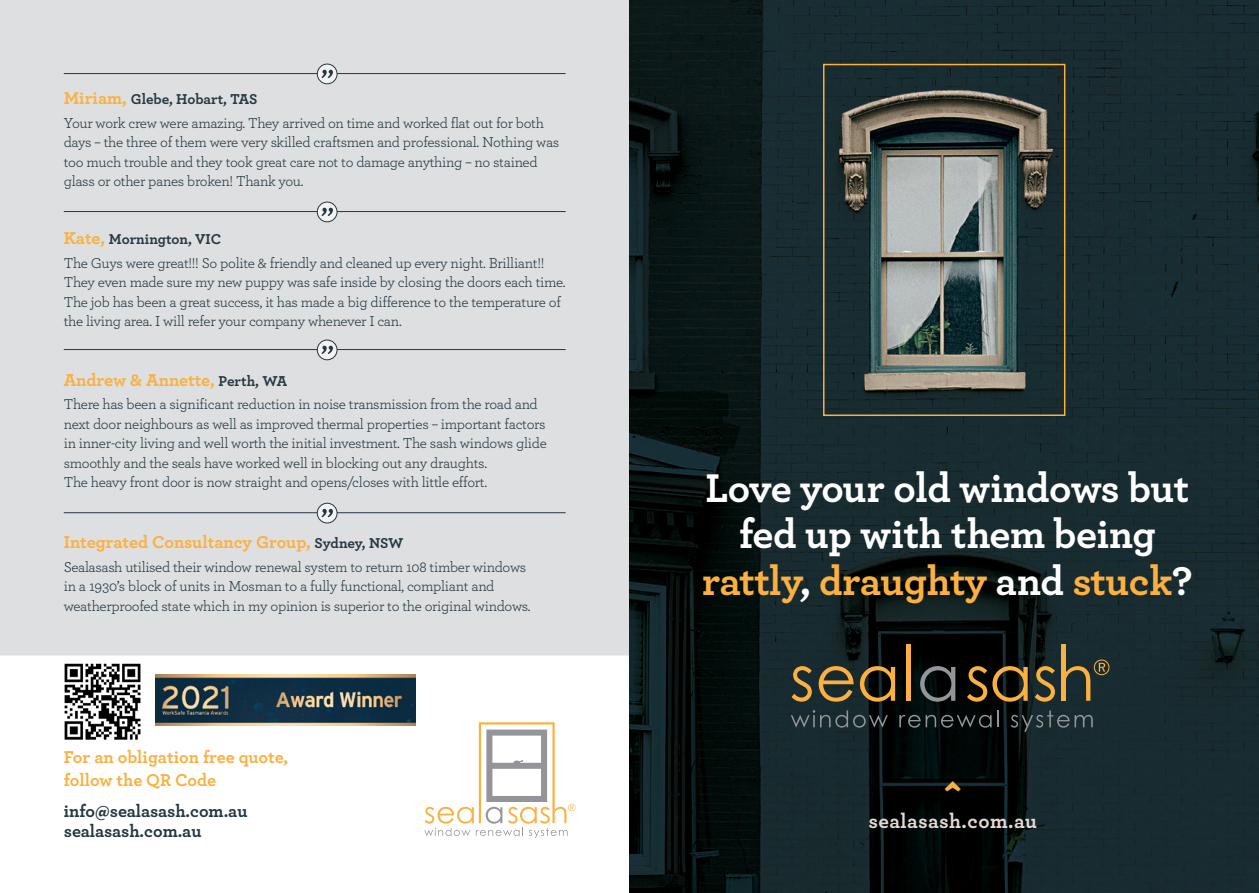
<style>
.page{position:relative;width:1259px;height:893px;background:#fff}
.page>*{position:absolute;margin:0;border:0;box-sizing:border-box;transform-origin:0 0}
.t1{font:700 45px "Archer";color:#fbb040}
.t2{font:700 42px/46.5px "Archer";letter-spacing:-.01em;color:#fff;text-align:center}
.t3{font:700 21px "Archer";letter-spacing:.02em;color:#e4d9d4}
.t4{font:700 18px/22.5px "Archer";color:#fbb040}
.t5{font:700 18px/20.7px "Archer";letter-spacing:-.005em;color:#243842}
.t6{font:15px/19.5px "Archer";letter-spacing:-.02em;color:#243842}
.s1{font-weight:700;font-size:18px;color:#fbb040}
.s2{font-weight:700}
.s3{font-size:15px;color:#243842}
.s4{color:#fbb040}
</style>
<div class="page">
<div style="left:0;top:0;width:629px;height:655px;background:#dedfe0"></div>
<img style="left:629px;top:0;width:630px;height:893px">
<svg style="left:791px;top:666px;width:21px;height:36px"></svg>
<svg style="left:818px;top:666px;width:35px;height:36px"></svg>
<svg style="left:860px;top:666px;width:35px;height:36px"></svg>
<svg style="left:920px;top:666px;width:35px;height:36px"></svg>
<svg style="left:967px;top:666px;width:60px;height:36px;background:#57401b"></svg>
<svg style="left:1034px;top:666px;width:21px;height:36px"></svg>
<svg style="left:791px;top:710px;width:97px;height:18px;background:#2b383c"></svg>
<svg style="left:899px;top:715px;width:92px;height:13px"></svg>
<svg style="left:997px;top:710px;width:1px;height:17px"></svg>
<svg style="left:1010px;top:711px;width:82px;height:21px;background:#283639"></svg>
<svg style="left:1065px;top:659px;width:44px;height:42px;background:#414333"></svg>
<div style="left:905px;top:644px;width:5px;height:57px;background:#fbb040"></div>
<hr style="left:1061px;top:644px;width:4px;height:57px;background:#fbb040">
<div style="left:823px;top:64px;width:242px;height:352px;border:2px solid #fbb040"></div>
<svg style="left:424px;top:722px;width:151px;height:116px"></svg>
<img style="left:64px;top:663px;width:77px;height:77px">
<img style="left:156px;top:675px;width:259px;height:50px">
<hr style="left:64px;top:73px;width:502px;height:1px;background:#243842">
<svg style="left:317px;top:64px;width:20px;height:20px"></svg>
<div style="left:317px;top:64px;width:20px;height:20px;border:1px solid #243842;border-radius:50%"></div>
<svg style="left:321px;top:70px;width:12px;height:8px"></svg>
<hr style="left:64px;top:211px;width:502px;height:1px;background:#243842">
<svg style="left:317px;top:202px;width:20px;height:20px"></svg>
<div style="left:317px;top:202px;width:20px;height:20px;border:1px solid #243842;border-radius:50%"></div>
<svg style="left:321px;top:208px;width:12px;height:8px"></svg>
<hr style="left:64px;top:349px;width:502px;height:1px;background:#243842">
<svg style="left:317px;top:340px;width:20px;height:20px"></svg>
<div style="left:317px;top:340px;width:20px;height:20px;border:1px solid #243842;border-radius:50%"></div>
<svg style="left:321px;top:346px;width:12px;height:8px"></svg>
<hr style="left:64px;top:512px;width:502px;height:1px;background:#243842">
<svg style="left:317px;top:503px;width:20px;height:20px"></svg>
<div style="left:317px;top:503px;width:20px;height:20px;border:1px solid #243842;border-radius:50%"></div>
<svg style="left:321px;top:509px;width:12px;height:8px"></svg>
<p class="t6" style="left:64px;top:86px;width:482px;line-height:23.7px"><span class="s1">Miriam,</span> <span class="s2">Glebe, Hobart, TAS<br></span>Your work crew were amazing. They arrived on time and worked flat out for both</p>
<p class="t6" style="left:64px;top:132px;width:497px">days – the three of them were very skilled craftsmen and professional. Nothing was too much trouble and they took great care not to damage anything – no stained glass or other panes broken! Thank you.</p>
<p class="t6" style="left:64px;top:226px;width:482px;line-height:23.7px"><span class="s1">Kate,</span> <span class="s2">Mornington, VIC<br></span>The Guys were great!!! So polite &amp; friendly and cleaned up every night. Brilliant!!</p>
<p class="t6" style="left:64px;top:272px;width:503px">They even made sure my new puppy was safe inside by closing the doors each time.<br>The job has been a great success, it has made a big difference to the temperature of the living area. I will refer your company whenever I can.</p>
<p class="t4" style="left:64px;top:368px;width:225px">Andrew &amp; Annette, <span class="s3">Perth, WA</span></p>
<p class="t6" style="left:64px;top:394px;width:484px">There has been a significant reduction in noise transmission from the road and next door neighbours as well as improved thermal properties – important factors in inner-city living and well worth the initial investment. The sash windows glide smoothly and the seals have worked well in blocking out any draughts.<br>The heavy front door is now straight and opens/closes with little effort.</p>
<p class="t4" style="left:64px;top:530px;width:341px">Integrated Consultancy Group, <span class="s3">Sydney, NSW</span></p>
<p class="t6" style="left:64px;top:556px;width:468px">Sealasash utilised their window renewal system to return 108 timber windows in a 1930’s block of units in Mosman to a fully functional, compliant and weatherproofed state which in my opinion is superior to the original windows.</p>
<p class="t4" style="left:64px;top:745px;width:226px">For an obligation free quote, follow the QR Code</p>
<p class="t5" style="left:64px;top:800px;width:185px">info@sealasash.com.au sealasash.com.au</p>
<h2 class="t2" style="left:702px;top:463px;width:492px">Love your old windows but fed up with them being <span class="s4">rattly</span>, <span class="s4">draughty</span> and <span class="s4">stuck</span>?</h2>
<h1 class="t1" style="left:942px;top:762px;width:22px">^</h1>
<h3 class="t3" style="left:868px;top:808px;width:170px">sealasash.com.au</h3>
</div>
